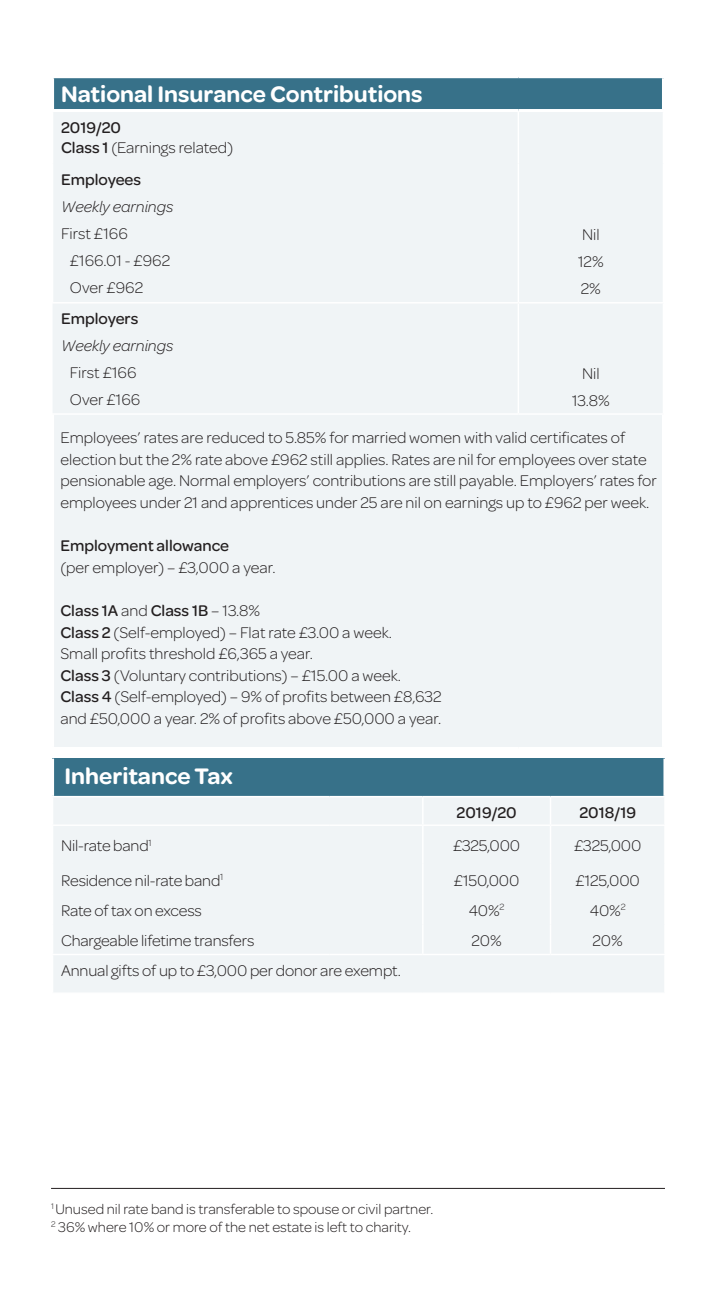
<style>
.page{position:relative;width:715px;height:1293px;background:#fff}
.page>*{position:absolute;margin:0;border:0;box-sizing:border-box;transform-origin:0 0}
.table_heading{font:600 24px "Omnes";color:#fff}
.body{font:300 16.5px/21.6px "Omnes";color:#231f20}
.table_body{font:300 16.5px "Omnes";color:#231f20}
.body-2{font:500 16.5px "Omnes";color:#231f20}
.t1{font:italic 300 16.5px "Omnes";color:#231f20}
.table_body-2{font:500 16.5px "Omnes";color:#231f20}
.footnote_First{font:300 15px "Omnes";color:#231f20}
.footnote{font:300 15px "Omnes";color:#231f20}
.s1{font-weight:500}
.s2{font-weight:300}
</style>
<div class="page">
<hr style="left:51px;top:1188px;width:613px;height:1px;background:#231f20">
<div style="left:53px;top:758px;width:611px;height:38px;background:#377189"></div>
<div style="left:53px;top:798px;width:611px;height:194px;background:#f0f4f6"></div>
<svg style="left:422px;top:798px;width:1px;height:26px"></svg>
<hr style="left:549px;top:797px;width:2px;height:27px;background:#fff">
<hr style="left:51px;top:758px;width:3px;height:38px;background:#fff">
<hr style="left:663px;top:758px;width:3px;height:38px;background:#fff">
<hr style="left:52px;top:824px;width:277px;height:2px;background:#fff">
<hr style="left:329px;top:824px;width:93px;height:2px;background:#fff">
<hr style="left:422px;top:824px;width:128px;height:2px;background:#fff">
<hr style="left:550px;top:824px;width:115px;height:2px;background:#fff">
<hr style="left:549px;top:826px;width:2px;height:38px;background:#fff">
<hr style="left:549px;top:864px;width:2px;height:30px;background:#fff">
<hr style="left:549px;top:894px;width:2px;height:30px;background:#fff">
<hr style="left:549px;top:924px;width:2px;height:29px;background:#fff">
<hr style="left:52px;top:953px;width:277px;height:2px;background:#fff">
<hr style="left:329px;top:953px;width:93px;height:2px;background:#fff">
<hr style="left:422px;top:953px;width:128px;height:2px;background:#fff">
<hr style="left:550px;top:953px;width:115px;height:2px;background:#fff">
<hr style="left:422px;top:826px;width:1px;height:38px;background:#fff">
<hr style="left:422px;top:864px;width:1px;height:30px;background:#fff">
<hr style="left:422px;top:894px;width:1px;height:30px;background:#fff">
<svg style="left:422px;top:924px;width:1px;height:29px"></svg>
<div style="left:53px;top:77px;width:610px;height:33px;background:#377189"></div>
<div style="left:53px;top:112px;width:609px;height:635px;background:#f0f4f6"></div>
<hr style="left:51px;top:415px;width:3px;height:332px;background:#fff">
<hr style="left:51px;top:75px;width:467px;height:3px;background:#fff">
<hr style="left:51px;top:78px;width:3px;height:31px;background:#fff">
<hr style="left:518px;top:75px;width:146px;height:3px;background:#fff">
<hr style="left:661px;top:78px;width:3px;height:31px;background:#fff">
<hr style="left:51px;top:109px;width:467px;height:3px;background:#fff">
<hr style="left:518px;top:109px;width:146px;height:3px;background:#fff">
<hr style="left:517px;top:112px;width:2px;height:51px;background:#fff">
<hr style="left:517px;top:163px;width:2px;height:139px;background:#fff">
<hr style="left:52px;top:302px;width:466px;height:1px;background:#fff">
<hr style="left:518px;top:302px;width:146px;height:1px;background:#fff">
<hr style="left:517px;top:303px;width:2px;height:110px;background:#fff">
<hr style="left:51px;top:413px;width:467px;height:2px;background:#fff">
<hr style="left:518px;top:413px;width:146px;height:2px;background:#fff">
<hr style="left:661px;top:415px;width:3px;height:332px;background:#fff">
<p class="table_heading" style="left:61px;top:77px;width:363px">National Insurance Contributions</p>
<p class="body-2" style="left:61px;top:116px;width:61px">2019/20</p>
<p class="body" style="left:61px;top:136px;width:173px"><span class="s1">Class 1</span> (Earnings related)</p>
<p class="body-2" style="left:61px;top:168px;width:82px">Employees</p>
<p class="t1" style="left:61px;top:196px;width:114px">Weekly earnings</p>
<p class="body" style="left:61px;top:222px;width:68px">First £166</p>
<p class="table_body" style="left:70px;top:249px;width:102px">£166.01 - £962</p>
<p class="table_body" style="left:70px;top:276px;width:75px">Over £962</p>
<p class="body-2" style="left:61px;top:307px;width:79px">Employers</p>
<p class="t1" style="left:61px;top:334px;width:114px">Weekly earnings</p>
<p class="table_body" style="left:70px;top:361px;width:68px">First £166</p>
<p class="table_body" style="left:70px;top:388px;width:72px">Over £166</p>
<p class="body" style="left:582px;top:223px;width:19px">Nil</p>
<p class="table_body" style="left:578px;top:251px;width:27px">12%</p>
<p class="table_body" style="left:580px;top:278px;width:22px">2%</p>
<p class="table_body" style="left:582px;top:362px;width:19px">Nil</p>
<p class="table_body" style="left:571px;top:389px;width:39px">13.8%</p>
<p class="body" style="left:60px;top:426px;width:597px">Employees’ rates are reduced to 5.85% for married women with valid certificates of election but the 2% rate above £962 still applies. Rates are nil for employees over state pensionable age. Normal employers’ contributions are still payable. Employers’ rates for employees under 21 and apprentices under 25 are nil on earnings up to £962 per week.</p>
<p class="body" style="left:60px;top:534px;width:216px"><span class="s1">Employment allowance<br></span>(per employer) – £3,000 a year.</p>
<p class="body-2" style="left:60px;top:599px;width:201px">Class 1A <span class="s2">and</span> Class 1B <span class="s2">– 13.8%</span></p>
<p class="body" style="left:60px;top:621px;width:333px"><span class="s1">Class 2</span> (Self-employed) – Flat rate £3.00 a week.</p>
<p class="body" style="left:60px;top:642px;width:254px">Small profits threshold £6,365 a year.</p>
<p class="body" style="left:60px;top:664px;width:342px"><span class="s1">Class 3</span> (Voluntary contributions) – £15.00 a week.</p>
<p class="body" style="left:60px;top:686px;width:382px"><span class="s1">Class 4</span> (Self-employed) – 9% of profits between £8,632</p>
<p class="body" style="left:60px;top:707px;width:382px">and £50,000 a year. 2% of profits above £50,000 a year.</p>
<p class="table_heading" style="left:65px;top:759px;width:170px">Inheritance Tax</p>
<p class="table_body-2" style="left:456px;top:801px;width:61px">2019/20</p>
<p class="table_body-2" style="left:579px;top:801px;width:58px">2018/19</p>
<p class="body" style="left:61px;top:834px;width:92px">Nil-rate band<sup>1</sup></p>
<p class="body" style="left:453px;top:834px;width:69px">£325,000</p>
<p class="body" style="left:574px;top:834px;width:69px">£325,000</p>
<p class="body" style="left:61px;top:869px;width:164px">Residence nil-rate band<sup>1</sup></p>
<p class="body" style="left:453px;top:869px;width:67px">£150,000</p>
<p class="body" style="left:575px;top:869px;width:66px">£125,000</p>
<p class="body" style="left:61px;top:899px;width:142px">Rate of tax on excess</p>
<p class="body" style="left:468px;top:899px;width:37px">40%<sup>2</sup></p>
<p class="body" style="left:589px;top:899px;width:37px">40%<sup>2</sup></p>
<p class="body" style="left:61px;top:929px;width:195px">Chargeable lifetime transfers</p>
<p class="body" style="left:471px;top:929px;width:32px">20%</p>
<p class="body" style="left:592px;top:929px;width:32px">20%</p>
<p class="body" style="left:61px;top:959px;width:341px">Annual gifts of up to £3,000 per donor are exempt.</p>
<p class="footnote_First" style="left:51px;top:1199px;width:383px"><sup>1</sup> Unused nil rate band is transferable to spouse or civil partner.</p>
<p class="footnote" style="left:51px;top:1217px;width:361px"><sup>2</sup> 36% where 10% or more of the net estate is left to charity.</p>
</div>
